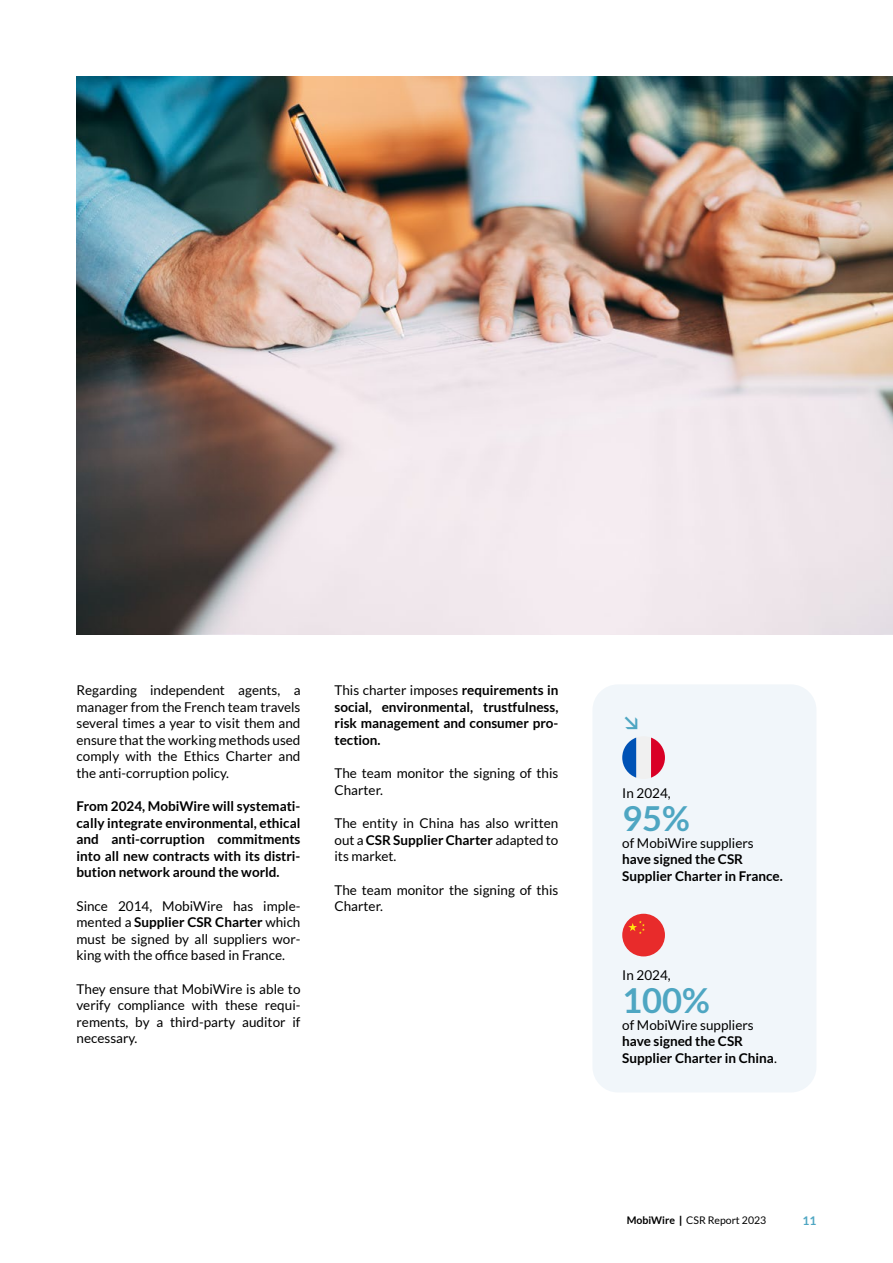
<style>
.page{position:relative;width:893px;height:1263px;background:#fff}
.page>*{position:absolute;margin:0;border:0;box-sizing:border-box;transform-origin:0 0}
.t1{font:700 34.5px "Lato";color:#4ea6c2}
.t2{font:700 18px "DINOT";color:#4ea6c2}
.t3{font:13.5px/16.5px "Lato";color:#000;text-align:justify}
.t4{font:700 13.5px/16.5px "Lato";color:#000;text-align:justify}
.t5{font:700 12px "Lato";color:#4ea6c2}
.t6{font:10.5px "Lato";color:#000}
.s1{font-weight:700}
.s2{font-weight:400}
.s3{font-weight:900}
</style>
<div class="page">
<div style="left:592px;top:684px;width:224px;height:408px;background:#f1f6fa;border-radius:26px"></div>
<div style="left:622px;top:736px;width:43px;height:43px;background:#f0f0f0;border-radius:50%"></div>
<svg style="left:651px;top:738px;width:14px;height:40px"></svg>
<svg style="left:622px;top:738px;width:14px;height:40px"></svg>
<div style="left:622px;top:914px;width:43px;height:42px;background:#e82b2b;border-radius:50%"></div>
<svg style="left:628px;top:920px;width:17px;height:14px"></svg>
<img style="left:77px;top:77px;width:816px;height:558px">
<p class="t3" style="left:77px;top:682px;width:225px">Regarding independent agents, a manager from the French team travels several times a year to visit them and ensure that the working methods used comply with the Ethics Charter and the anti-corruption policy.</p>
<p class="t4" style="left:77px;top:798px;width:225px">From 2024, MobiWire will systemati&shy;cally integrate environmental, ethical and anti-corruption commitments into all new contracts with its distri&shy;bution network around the world.</p>
<p class="t3" style="left:77px;top:897px;width:225px">Since 2014, MobiWire has imple&shy;mented a <span class="s1">Supplier CSR Charter</span> which must be signed by all suppliers wor&shy;king with the office based in France.</p>
<p class="t3" style="left:77px;top:980px;width:225px">They ensure that MobiWire is able to verify compliance with these requi&shy;rements, by a third-party auditor if necessary.</p>
<p class="t4" style="left:334px;top:682px;width:225px"><span class="s2">This charter imposes</span> requirements in social, environmental, trustfulness, risk management and consumer pro&shy;tection.</p>
<p class="t3" style="left:334px;top:765px;width:225px">The team monitor the signing of this<br>Charter.</p>
<p class="t3" style="left:334px;top:815px;width:225px">The entity in China has also written out a <span class="s1">CSR Supplier Charter</span> adapted to its market.</p>
<p class="t3" style="left:334px;top:881px;width:225px">The team monitor the signing of this<br>Charter.</p>
<h2 class="t2" style="left:622px;top:710px;width:20px">↘</h2>
<p class="t3" style="left:622px;top:785px;width:50px">In 2024,</p>
<h1 class="t1" style="left:622px;top:799px;width:69px">95%</h1>
<p class="t3" style="left:622px;top:834px;width:133px">of MobiWire suppliers</p>
<p class="t4" style="left:622px;top:851px;width:162px">have signed the CSR<br>Supplier Charter in France.</p>
<p class="t3" style="left:622px;top:967px;width:50px">In 2024,</p>
<h1 class="t1" style="left:622px;top:981px;width:89px">100%</h1>
<p class="t3" style="left:622px;top:1016px;width:133px">of MobiWire suppliers</p>
<p class="t4" style="left:622px;top:1033px;width:156px">have signed the CSR<br>Supplier Charter in China<span class="s2">.</span></p>
<p class="t6" style="left:627px;top:1214px;width:141px"><span class="s1">MobiWire</span> <span class="s3">|</span> CSR Report 2023</p>
<p class="t5" style="left:802px;top:1213px;width:15px">11</p>
</div>
